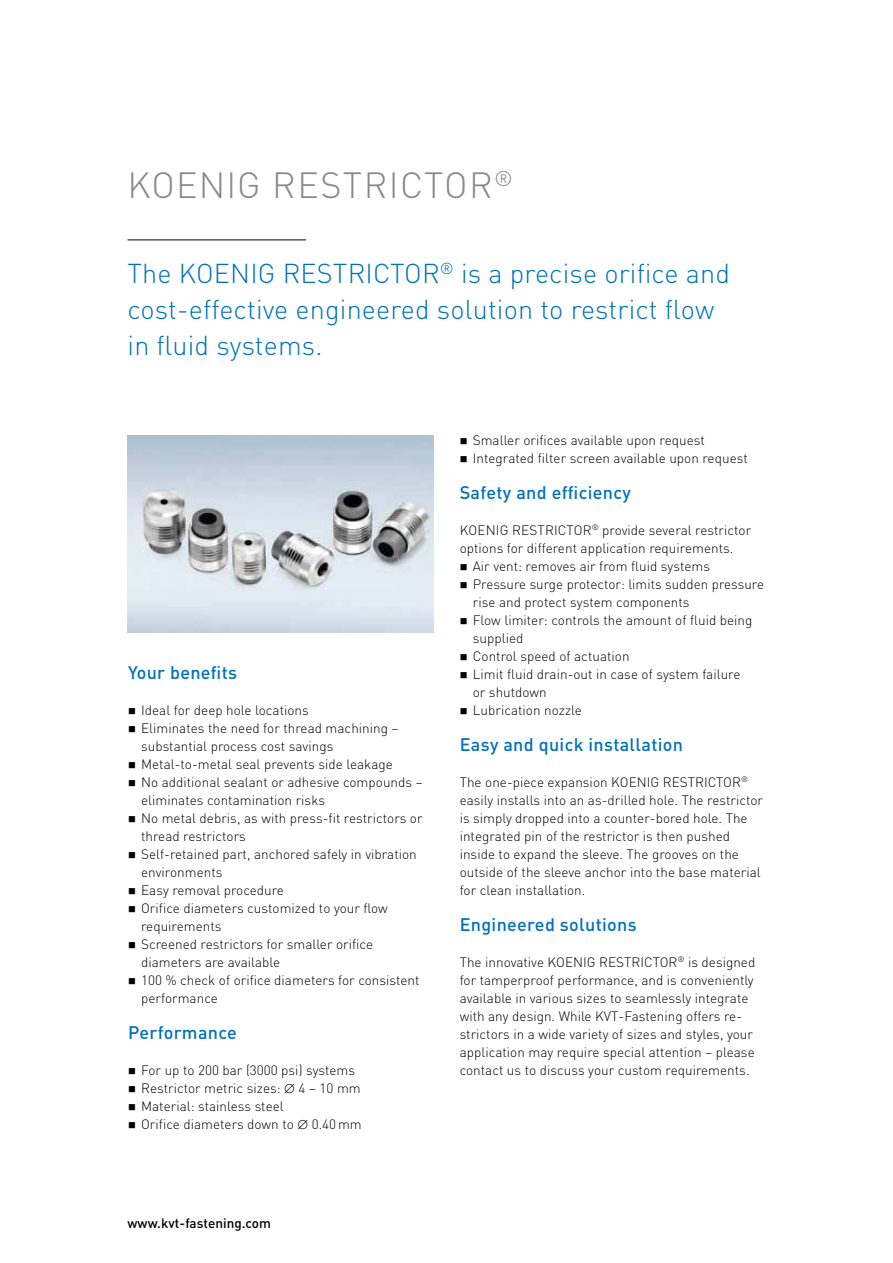
<style>
.page{position:relative;width:893px;height:1263px;background:#fff}
.page>*{position:absolute;margin:0;border:0;box-sizing:border-box;transform-origin:0 0}
.t1{font:300 36px "DINOT";letter-spacing:.03em;color:#87888a}
.t2{font:300 27px/36px "DINOT";letter-spacing:.005em;color:#0072ba}
.t3{font:300 21px "DINOT";color:#87888a}
.t4{font:500 18px "DINOT";letter-spacing:.02em;color:#0072ba}
.t5{font:300 13.5px/18px "DINOT";letter-spacing:.005em;color:#000}
.t6{font:500 13.5px "DINOT";letter-spacing:.005em;color:#000}
.s1{font-family:"Arial Unicode MS";font-weight:400}
</style>
<div class="page">
<img style="left:128px;top:436px;width:306px;height:197px">
<hr style="left:128px;top:239px;width:178px;height:1px;background:#000">
<h1 class="t1" style="left:128px;top:160px;width:192px">KOENIG Restrictor</h1>
<h3 class="t3" style="left:494px;top:164px;width:20px">®</h3>
<h2 class="t2" style="left:128px;top:254px;width:604px">The KOENIG RESTRICTOR<sup>®</sup> is a precise orifice and cost-effective engineered solution to restrict flow in fluid systems.</h2>
<h3 class="t4" style="left:128px;top:660px;width:111px">Your benefits</h3>
<p class="t5" style="left:128px;top:700px;width:182px">■ Ideal for deep hole locations</p>
<p class="t5" style="left:141px;top:718px;width:259px;text-indent:-13px">■ Eliminates the need for thread machining – substantial process cost savings</p>
<p class="t5" style="left:128px;top:754px;width:266px">■ Metal-to-metal seal prevents side leakage</p>
<p class="t5" style="left:141px;top:772px;width:283px;text-indent:-13px">■ No additional sealant or adhesive compounds – eliminates contamination risks</p>
<p class="t5" style="left:141px;top:808px;width:283px;text-indent:-13px">■ No metal debris, as with press-fit restrictors or thread restrictors</p>
<p class="t5" style="left:141px;top:844px;width:277px;text-indent:-13px">■ Self-retained part, anchored safely in vibration environments</p>
<p class="t5" style="left:128px;top:880px;width:158px">■ Easy removal procedure</p>
<p class="t5" style="left:141px;top:898px;width:248px;text-indent:-13px">■ Orifice diameters customized to your flow requirements</p>
<p class="t5" style="left:141px;top:934px;width:234px;text-indent:-13px">■ Screened restrictors for smaller orifice diameters are available</p>
<p class="t5" style="left:141px;top:970px;width:280px;text-indent:-13px">■ 100 % check of orifice diameters for consistent performance</p>
<h3 class="t4" style="left:128px;top:1020px;width:110px">Performance</h3>
<p class="t5" style="left:128px;top:1060px;width:229px">■ For up to 200 bar (3000 psi) systems</p>
<p class="t5" style="left:128px;top:1078px;width:234px">■ Restrictor metric sizes: <span class="s1">∅</span> 4 – 10 mm</p>
<p class="t5" style="left:128px;top:1096px;width:157px">■ Material: stainless steel</p>
<p class="t5" style="left:128px;top:1114px;width:235px">■ Orifice diameters down to <span class="s1">∅</span> 0.40mm</p>
<p class="t6" style="left:128px;top:1214px;width:145px">www.kvt-fastening.com</p>
<p class="t5" style="left:460px;top:430px;width:247px">■ Smaller orifices available upon request</p>
<p class="t5" style="left:460px;top:448px;width:290px">■ Integrated filter screen available upon request</p>
<h3 class="t4" style="left:460px;top:480px;width:173px">Safety and efficiency</h3>
<p class="t5" style="left:460px;top:520px;width:18px">Koenig</p>
<p class="t5" style="left:512px;top:520px;width:18px">Restrictor</p>
<p class="t5" style="left:460px;top:520px;width:293px;text-indent:132px"><sup>®</sup> provide several restrictor options for different application requirements.</p>
<p class="t5" style="left:460px;top:556px;width:252px">■ Air vent: removes air from fluid systems</p>
<p class="t5" style="left:473px;top:574px;width:293px;text-indent:-13px">■ Pressure surge protector: limits sudden pressure rise and protect system components</p>
<p class="t5" style="left:473px;top:610px;width:281px;text-indent:-13px">■ Flow limiter: controls the amount of fluid being supplied</p>
<p class="t5" style="left:460px;top:646px;width:171px">■ Control speed of actuation</p>
<p class="t5" style="left:473px;top:664px;width:269px;text-indent:-13px">■ Limit fluid drain-out in case of system failure or shutdown</p>
<p class="t5" style="left:460px;top:700px;width:124px">■ Lubrication nozzle</p>
<h3 class="t4" style="left:460px;top:732px;width:225px">Easy and quick installation</h3>
<p class="t5" style="left:460px;top:772px;width:305px">The one-piece expansion KOENIG RESTRICTOR<sup>® </sup>easily installs into an as-drilled hole. The restrictor is simply dropped into a counter-bored hole. The integrated pin of the restrictor is then pushed inside to expand the sleeve. The grooves on the outside of the sleeve anchor into the base material for clean installation.</p>
<h3 class="t4" style="left:460px;top:912px;width:179px">Engineered solutions</h3>
<p class="t5" style="left:460px;top:952px;width:297px">The innovative KOENIG RESTRICTOR<sup>®</sup> is designed for tamperproof performance, and is conveniently available in various sizes to seamlessly integrate with any design. While KVT-Fastening offers re&shy;strictors in a wide variety of sizes and styles, your application may require special attention – please contact us to discuss your custom requirements.</p>
</div>
